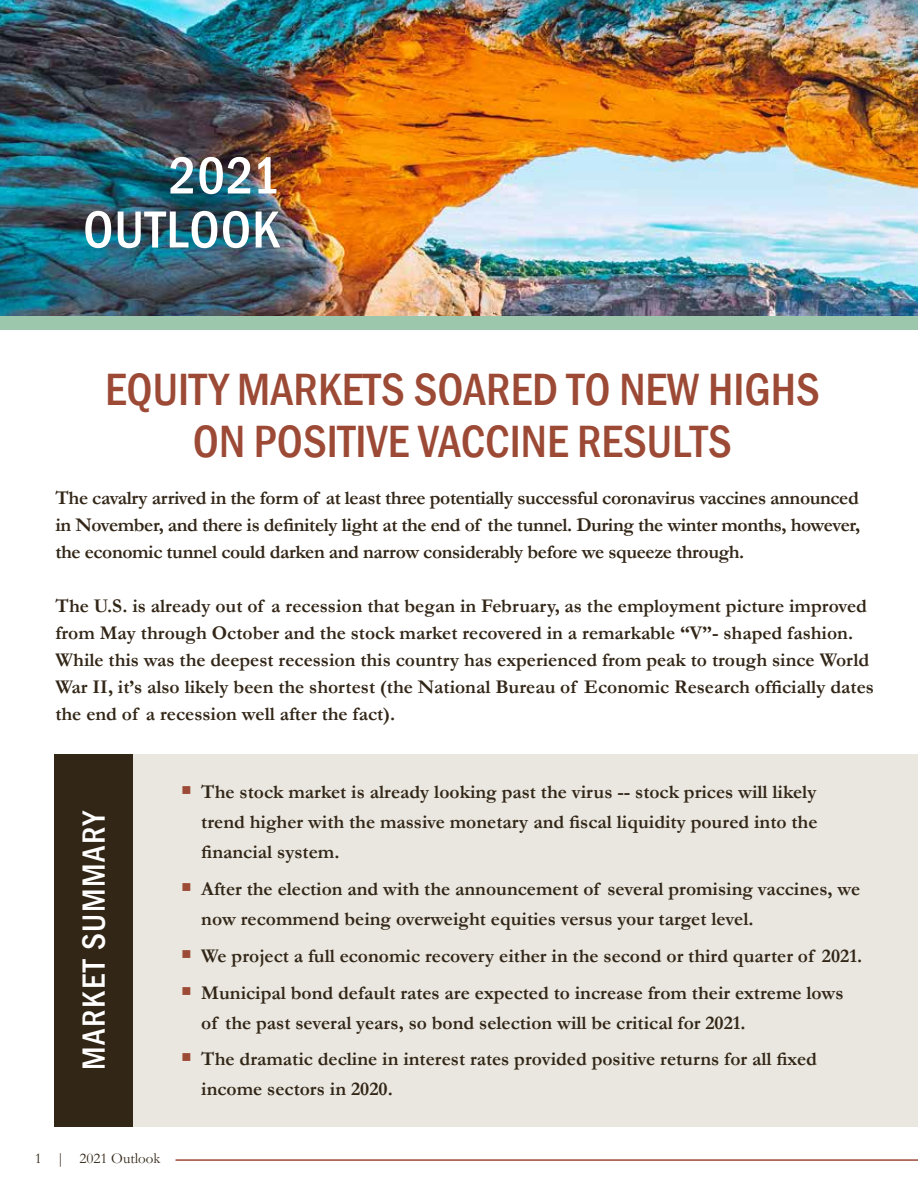
<style>
.page{position:relative;width:918px;height:1188px;background:#fff}
.page>*{position:absolute;margin:0;border:0;box-sizing:border-box;transform-origin:0 0}
.t1{font:500 condensed 54px/54px "Franklin Gothic";letter-spacing:.02em;color:#fff;text-align:right}
.t2{font:500 condensed 46.5px/52.5px "Franklin Gothic";color:#9c4a36;text-align:center}
.t3{font:500 condensed 33px "Franklin Gothic";letter-spacing:.05em;color:#fff}
.t4{font:700 19.5px/27px "Garamond";color:#322617}
.t5{font:15px "Garamond";color:#322617}
</style>
<div class="page">
<img style="left:0;top:0;width:918px;height:316px">
<div style="left:118px;top:754px;width:800px;height:373px;background:#e9e7e0"></div>
<div style="left:54px;top:754px;width:78px;height:373px;background:#322617"></div>
<hr style="left:176px;top:1159px;width:742px;height:2px;background:#9c4a36">
<div style="left:0;top:316px;width:918px;height:13px;background:#9dc7ad"></div>
<h1 class="t1" style="left:83px;top:148px;width:198px">2021<br>OUTLOOK</h1>
<h2 class="t2" style="left:105px;top:363px;width:716px">EQUITY MARKETS SOARED TO NEW HIGHS<br>ON POSITIVE VACCINE RESULTS</h2>
<p class="t4" style="left:55px;top:484px;width:806px;text-align:justify">The cavalry arrived in the form of at least three potentially successful coronavirus vaccines announced in November, and there is definitely light at the end of the tunnel. During the winter months, however, the economic tunnel could darken and narrow considerably before we squeeze through.</p>
<p class="t4" style="left:55px;top:592px;width:820px">The U.S. is already out of a recession that began in February, as the employment picture improved from May through October and the stock market recovered in a remarkable “V”- shaped fashion.<br>While this was the deepest recession this country has experienced from peak to trough since World War II, it’s also likely been the shortest (the National Bureau of Economic Research officially dates the end of a recession well after the fact).</p>
<h3 class="t3" style="left:72px;top:1070px;width:262px;rotate:-90deg">MARKET SUMMARY</h3>
<p class="t4" style="left:201px;top:777px;width:618px;line-height:30px;text-align:justify;text-indent:-20px"><sup>■</sup> The stock market is already looking past the virus -- stock prices will likely trend higher with the massive monetary and fiscal liquidity poured into the financial system.</p>
<p class="t4" style="left:201px;top:874px;width:660px;line-height:30px;text-indent:-20px"><sup>■</sup> After the election and with the announcement of several promising vaccines, we now recommend being overweight equities versus your target level.</p>
<p class="t4" style="left:181px;top:942px;width:682px"><sup>■</sup> We project a full economic recovery either in the second or third quarter of 2021.</p>
<p class="t4" style="left:201px;top:978px;width:644px;line-height:30px;text-indent:-20px"><sup>■</sup> Municipal bond default rates are expected to increase from their extreme lows of the past several years, so bond selection will be critical for 2021.</p>
<p class="t4" style="left:201px;top:1044px;width:617px;line-height:30px;text-indent:-20px"><sup>■</sup> The dramatic decline in interest rates provided positive returns for all fixed income sectors in 2020.</p>
<p class="t5" style="left:35px;top:1149px;width:127px">1 | 2021 Outlook</p>
</div>
